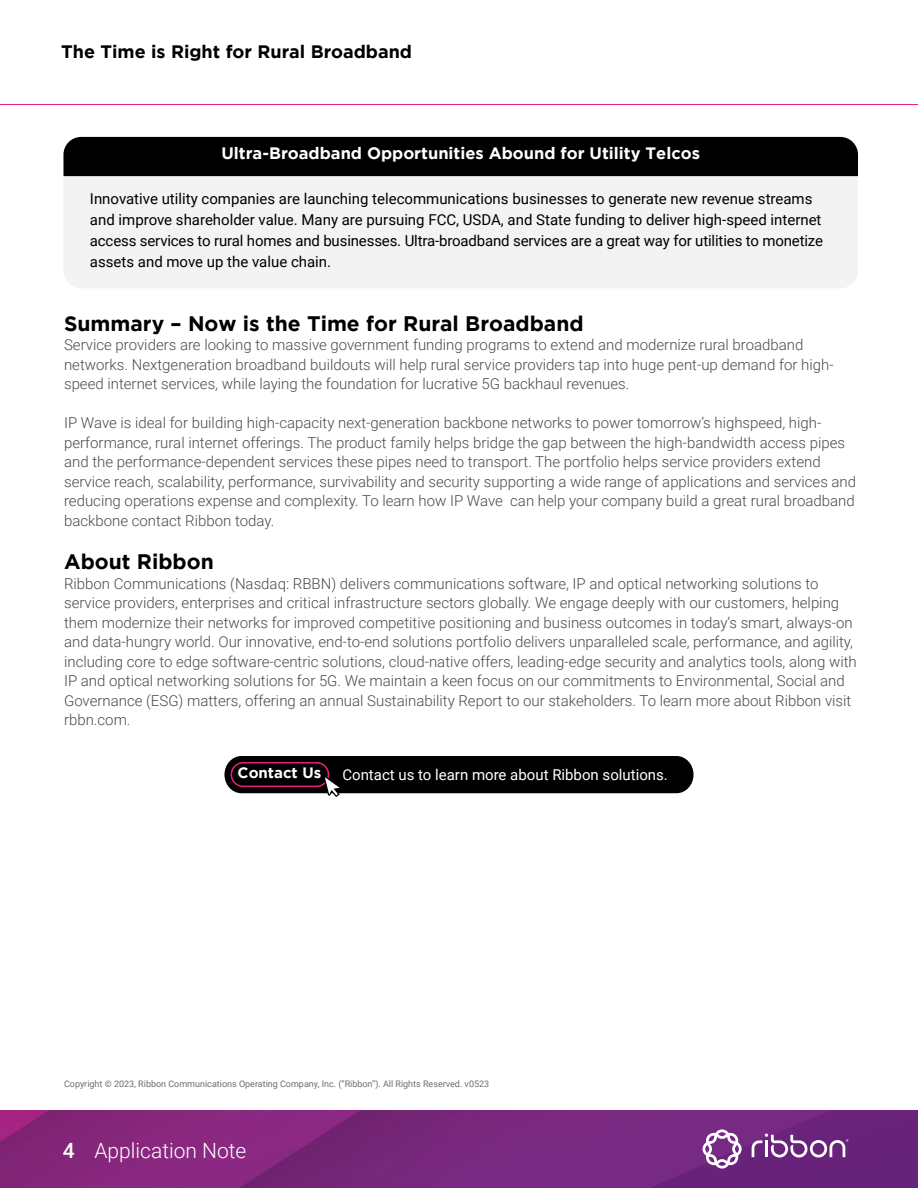
<style>
.page{position:relative;width:918px;height:1188px;background:#fff}
.page>*{position:absolute;margin:0;border:0;box-sizing:border-box;transform-origin:0 0}
.t1{font:700 21px "Gotham";color:#000}
.t2{font:300 21px "Roboto";color:#fff}
.t3{font:700 18px "Gotham";color:#000}
.t4{font:700 16.5px "Gotham";color:#fff}
.t5{font:300 15px/19.5px "Roboto";color:#4a4a4d}
.t6{font:15px/21px "Roboto";color:#000}
.t7{font:15px "Roboto";color:#fff}
.t8{font:700 15px "Gotham";color:#fff}
.t9{font:9px "Roboto";color:#6d6e71}
.s1{font-weight:500}
</style>
<div class="page">
<hr style="left:0;top:104px;width:918px;height:1px;background:#ed1e7f">
<img style="left:0;top:1110px;width:918px;height:78px">
<svg style="left:703px;top:1129px;width:39px;height:40px"></svg>
<svg style="left:752px;top:1134px;width:97px;height:24px"></svg>
<div style="left:63px;top:137px;width:795px;height:151px;background:#f3f3f4;border-radius:18px"></div>
<div style="left:63px;top:137px;width:795px;height:39px;background:#000"></div>
<div style="left:224px;top:756px;width:470px;height:37px;background:#000;border-radius:18px"></div>
<div style="left:231px;top:762px;width:98px;height:25px;border:2px solid #ed1e7f;border-radius:12px"></div>
<svg style="left:324px;top:776px;width:17px;height:21px"></svg>
<p class="t3" style="left:61px;top:42px;width:352px">The Time is Right for Rural Broadband</p>
<p class="t4" style="left:221px;top:144px;width:480px">Ultra-Broadband Opportunities Abound for Utility Telcos</p>
<p class="t6" style="left:90px;top:187px;width:735px">Innovative utility companies are launching telecommunications businesses to generate new revenue streams and improve shareholder value. Many are pursuing FCC, USDA, and State funding to deliver high-speed internet access services to rural homes and businesses. Ultra-broadband services are a great way for utilities to monetize assets and move up the value chain.</p>
<h1 class="t1" style="left:64px;top:311px;width:521px">Summary – Now is the Time for Rural Broadband</h1>
<p class="t5" style="left:64px;top:335px;width:771px">Service providers are looking to massive government funding programs to extend and modernize rural broadband networks. Nextgeneration broadband buildouts will help rural service providers tap into huge pent-up demand for high&shy;speed internet services, while laying the foundation for lucrative 5G backhaul revenues.</p>
<p class="t5" style="left:64px;top:413px;width:794px">IP Wave is ideal for building high-capacity next-generation backbone networks to power tomorrow’s highspeed, high&shy;performance, rural internet offerings. The product family helps bridge the gap between the high-bandwidth access pipes and the performance-dependent services these pipes need to transport. The portfolio helps service providers extend service reach, scalability, performance, survivability and security supporting a wide range of applications and services and reducing operations expense and complexity. To learn how IP Wave can help your company build a great rural broadband backbone contact Ribbon today.</p>
<h1 class="t1" style="left:64px;top:550px;width:151px">About Ribbon</h1>
<p class="t5" style="left:64px;top:573px;width:794px">Ribbon Communications (Nasdaq: RBBN) delivers communications software, IP and optical networking solutions to service providers, enterprises and critical infrastructure sectors globally. We engage deeply with our customers, helping them modernize their networks for improved competitive positioning and business outcomes in today’s smart, always-on and data-hungry world. Our innovative, end-to-end solutions portfolio delivers unparalleled scale, performance, and agility, including core to edge software-centric solutions, cloud-native offers, leading-edge security and analytics tools, along with IP and optical networking solutions for 5G. We maintain a keen focus on our commitments to Environmental, Social and Governance (ESG) matters, offering an annual Sustainability Report to our stakeholders. To learn more about Ribbon visit rbbn.com.</p>
<p class="t8" style="left:238px;top:764px;width:85px">Contact Us</p>
<p class="t7" style="left:342px;top:764px;width:327px">Contact us to learn more about Ribbon solutions.</p>
<p class="t9" style="left:64px;top:1077px;width:427px">Copyright ©️ 2023, Ribbon Communications Operating Company, Inc. (“Ribbon”). All Rights Reserved. v0523</p>
<h1 class="t2" style="left:63px;top:1136px;width:185px"><span class="s1">4</span> Application Note</h1>
</div>
